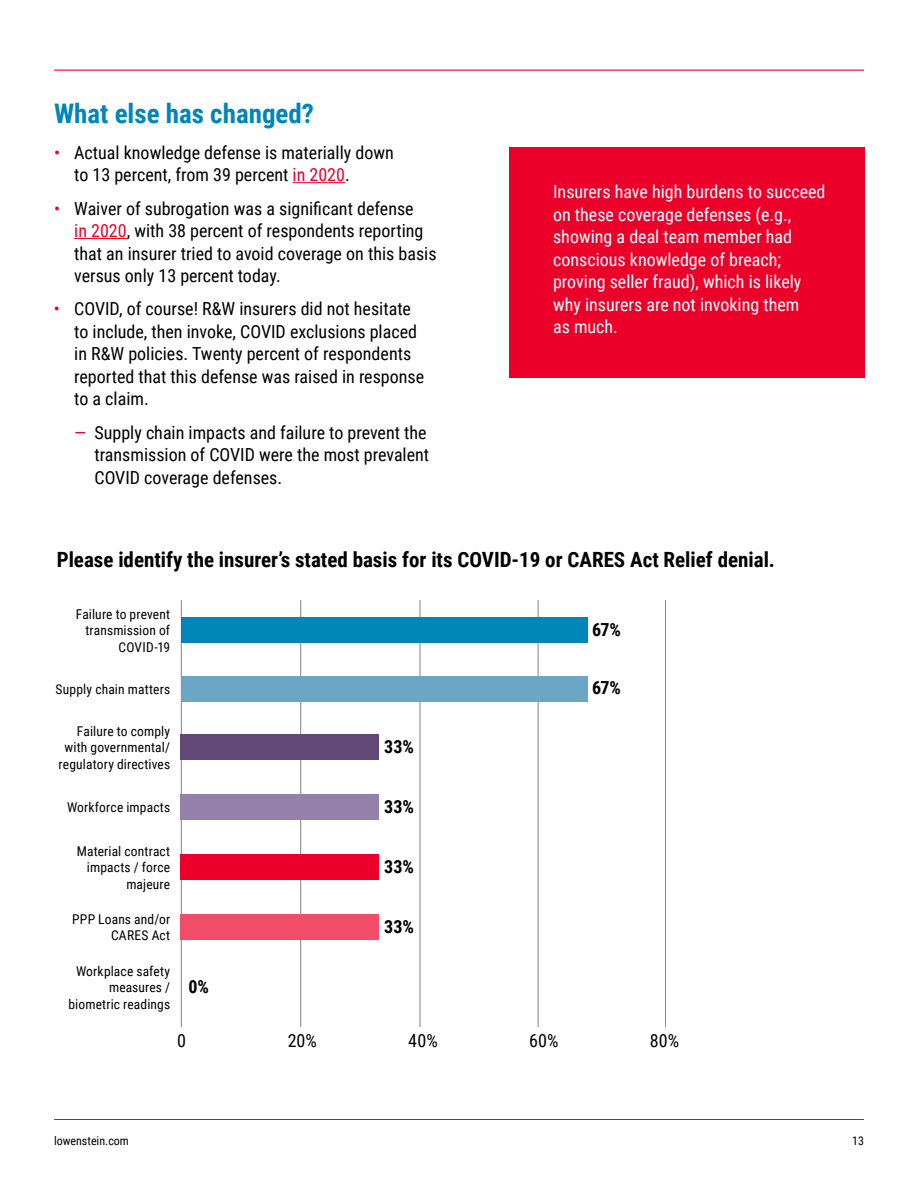
<style>
.page{position:relative;width:918px;height:1188px;background:#fff}
.page>*{position:absolute;margin:0;border:0;box-sizing:border-box;transform-origin:0 0}
.t1{font:700 27px "Roboto Condensed";color:#0086b8}
.t2{font:700 21px "Roboto Condensed";color:#000}
.t3{font:18px/22.5px "Roboto Condensed";color:#000}
.t4{font:18px/22.5px "Roboto Condensed";color:#fff}
.t5{font:700 18px "Roboto Condensed";letter-spacing:.005em;color:#000}
.t6{font:13.5px/16.5px "Roboto Condensed";letter-spacing:.01em;color:#000;text-align:right}
.t7{font:12px "Roboto Condensed";color:#000}
.s1{color:#eb0029}
</style>
<div class="page">
<hr style="left:54px;top:1119px;width:810px;height:1px;background:#eb0029">
<hr style="left:293px;top:182px;width:52px;height:1px;background:#eb0029">
<hr style="left:74px;top:238px;width:53px;height:1px;background:#eb0029">
<hr style="left:54px;top:70px;width:810px;height:1px;background:#eb0029">
<hr style="left:181px;top:600px;width:1px;height:427px;background:#000">
<hr style="left:420px;top:600px;width:1px;height:427px;background:#000">
<hr style="left:665px;top:600px;width:1px;height:427px;background:#000">
<hr style="left:300px;top:600px;width:1px;height:427px;background:#000">
<hr style="left:538px;top:600px;width:1px;height:427px;background:#000">
<div style="left:181px;top:618px;width:407px;height:25px;background:#0086b8"></div>
<div style="left:181px;top:735px;width:198px;height:25px;background:#614876"></div>
<div style="left:181px;top:676px;width:407px;height:25px;background:#6ba6c4"></div>
<div style="left:181px;top:795px;width:198px;height:25px;background:#9480a8"></div>
<div style="left:181px;top:855px;width:198px;height:25px;background:#eb0029"></div>
<div style="left:181px;top:915px;width:198px;height:25px;background:#f14d69"></div>
<div style="left:510px;top:147px;width:355px;height:230px;background:#eb0029"></div>
<h1 class="t1" style="left:54px;top:94px;width:262px">What else has changed?</h1>
<p class="t3" style="left:74px;top:141px;width:321px;text-indent:-20px"><span class="s1">•</span> Actual knowledge defense is materially down to 13 percent, from 39 percent <span class="s1">in 2020</span>.</p>
<p class="t3" style="left:74px;top:196px;width:364px;text-indent:-20px"><span class="s1">•</span> Waiver of subrogation was a significant defense<br><span class="s1">in 2020</span>, with 38 percent of respondents reporting that an insurer tried to avoid coverage on this basis versus only 13 percent today.</p>
<p class="t3" style="left:74px;top:297px;width:351px;text-indent:-20px"><span class="s1">•</span> COVID, of course! R&amp;W insurers did not hesitate to include, then invoke, COVID exclusions placed in R&amp;W policies. Twenty percent of respondents reported that this defense was raised in response to a claim.</p>
<p class="t3" style="left:94px;top:420px;width:336px;text-indent:-20px"><span class="s1">—</span> Supply chain impacts and failure to prevent the transmission of COVID were the most prevalent<br>COVID coverage defenses.</p>
<p class="t4" style="left:553px;top:180px;width:274px">Insurers have high burdens to succeed on these coverage defenses (e.g., showing a deal team member had conscious knowledge of breach; proving seller fraud), which is likely why insurers are not invoking them<br>as much.</p>
<p class="t2" style="left:57px;top:545px;width:720px">Please identify the insurer’s stated basis for its COVID-19 or CARES Act Relief denial.</p>
<p class="t6" style="left:76px;top:605px;width:96px">Failure to prevent transmission of<br>COVID-19</p>
<p class="t5" style="left:592px;top:617px;width:31px">67%</p>
<p class="t6" style="left:56px;top:680px;width:116px">Supply chain matters</p>
<p class="t5" style="left:592px;top:675px;width:31px">67%</p>
<p class="t6" style="left:59px;top:722px;width:113px">Failure to comply with governmental/ regulatory directives</p>
<p class="t5" style="left:384px;top:734px;width:31px">33%</p>
<p class="t6" style="left:67px;top:799px;width:105px">Workforce impacts</p>
<p class="t5" style="left:384px;top:794px;width:31px">33%</p>
<p class="t6" style="left:77px;top:842px;width:95px">Material contract impacts / force majeure</p>
<p class="t5" style="left:384px;top:854px;width:31px">33%</p>
<p class="t6" style="left:72px;top:910px;width:99px">PPP Loans and/or<br>CARES Act</p>
<p class="t5" style="left:384px;top:914px;width:31px">33%</p>
<p class="t6" style="left:68px;top:962px;width:103px">Workplace safety measures / biometric readings</p>
<p class="t5" style="left:188px;top:974px;width:22px">0%</p>
<p class="t3" style="left:177px;top:1029px;width:10px">0</p>
<p class="t3" style="left:288px;top:1029px;width:31px">20%</p>
<p class="t3" style="left:408px;top:1029px;width:31px">40%</p>
<p class="t3" style="left:529px;top:1029px;width:31px">60%</p>
<p class="t3" style="left:650px;top:1029px;width:31px">80%</p>
<p class="t7" style="left:54px;top:1132px;width:76px">lowenstein.com</p>
<p class="t7" style="left:852px;top:1132px;width:13px">13</p>
</div>
